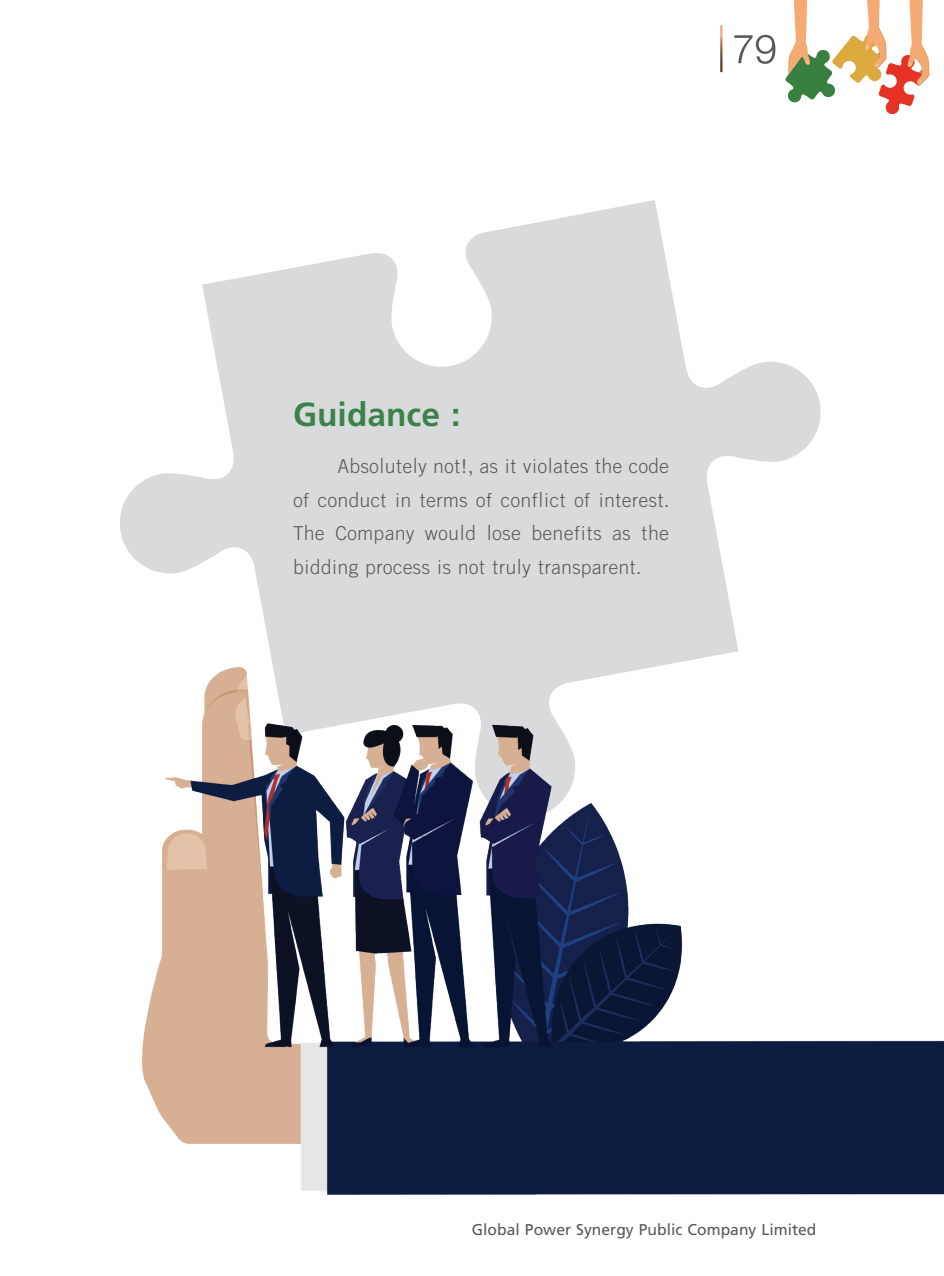
<style>
.page{position:relative;width:944px;height:1276px;background:#fff}
.page>*{position:absolute;margin:0;border:0;box-sizing:border-box;transform-origin:0 0}
.t1{font:58.5px "DB Helvethaica X 45 Li";color:#57585a}
.t2{font:700 38.25px "Sukhumvit";color:#39834a}
.t3{font:33.75px/33.8px "DB Manothai X";color:#57585a;text-align:justify}
.t4{font:18px "Sukhumvit";color:#57585a}
</style>
<div class="page">
<svg style="left:786px;top:0;width:144px;height:114px"></svg>
<svg style="left:202px;top:200px;width:482px;height:158px;fill:#d9dadc"></svg>
<img style="left:120px;top:358px;width:824px;height:837px">
<h1 class="t1" style="left:732px;top:18px;width:46px">79</h1>
<p class="t2" style="left:293px;top:390px;width:169px">Guidance :</p>
<p class="t3" style="left:293px;top:449px;width:378px;text-indent:45px">Absolutely not!, as it violates the code of conduct in terms of conflict of interest.<br>The Company would lose benefits as the bidding process is not truly transparent.</p>
<p class="t4" style="left:472px;top:1218px;width:346px">Global Power Synergy Public Company Limited</p>
</div>
